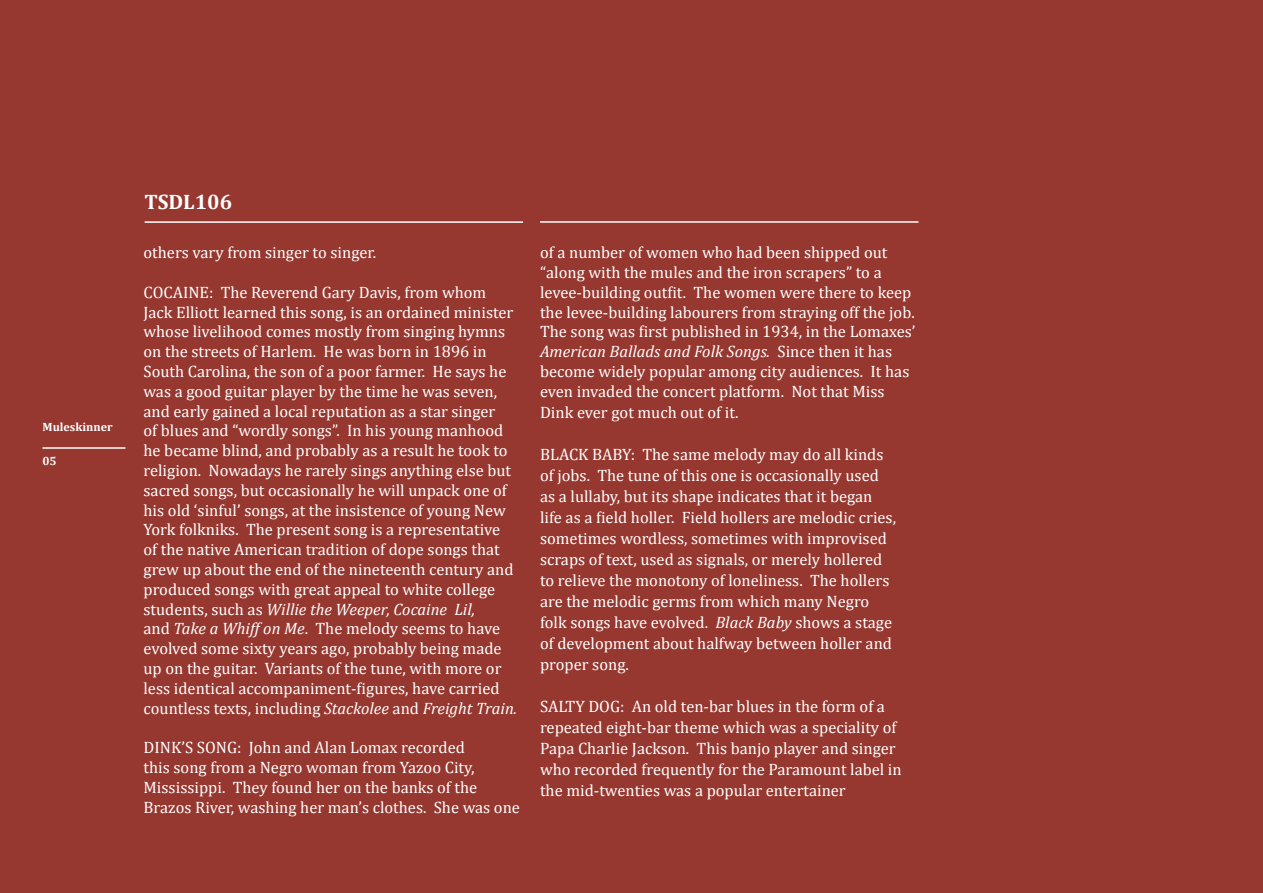
<style>
.page{position:relative;width:1263px;height:893px;background:#963830}
.page>*{position:absolute;margin:0;border:0;box-sizing:border-box;transform-origin:0 0}
.t1{font:700 21px "Cambria";color:#fff}
.t2{font:16.5px/19.8px "Cambria";color:#fff}
.t3{font:700 12px "Cambria";color:#fff}
.s1{font-style:italic}
</style>
<div class="page">
<hr style="left:145px;top:221px;width:378px;height:2px;background:#fff">
<hr style="left:540px;top:221px;width:378px;height:2px;background:#fff">
<hr style="left:43px;top:447px;width:82px;height:2px;background:#fff">
<p class="t3" style="left:43px;top:419px;width:72px">Muleskinner</p>
<p class="t3" style="left:43px;top:454px;width:16px">05</p>
<p class="t1" style="left:145px;top:189px;width:89px">TSDL106</p>
<p class="t2" style="left:144px;top:243px;width:234px">others vary from singer to singer.</p>
<p class="t2" style="left:144px;top:282px;width:375px">COCAINE: The Reverend Gary Davis, from whom Jack Elliott learned this song, is an ordained minister whose livelihood comes mostly from singing hymns on the streets of Harlem. He was born in 1896 in South Carolina, the son of a poor farmer. He says he was a good guitar player by the time he was seven, and early gained a local reputation as a star singer<br>of blues and “wordly songs”. In his young manhood he became blind, and probably as a result he took to religion. Nowadays he rarely sings anything else but sacred songs, but occasionally he will unpack one of his old ‘sinful’ songs, at the insistence of young New York folkniks. The present song is a representative of the native American tradition of dope songs that grew up about the end of the nineteenth century and produced songs with great appeal to white college students, such as <span class="s1">Willie the Weeper, Cocaine Lil,<br></span>and <span class="s1">Take a Whiff on Me</span>. The melody seems to have evolved some sixty years ago, probably being made up on the guitar. Variants of the tune, with more or less identical accompaniment-figures, have carried countless texts, including <span class="s1">Stackolee</span> and <span class="s1">Freight Train.</span></p>
<p class="t2" style="left:144px;top:738px;width:378px">DINK’S SONG: John and Alan Lomax recorded<br>this song from a Negro woman from Yazoo City, Mississippi. They found her on the banks of the Brazos River, washing her man’s clothes. She was one</p>
<p class="t2" style="left:540px;top:243px;width:377px">of a number of women who had been shipped out “along with the mules and the iron scrapers” to a levee-building outfit. The women were there to keep the levee-building labourers from straying off the job.<br>The song was first published in 1934, in the Lomaxes’ <span class="s1">American Ballads and Folk Songs.</span> Since then it has become widely popular among city audiences. It has even invaded the concert platform. Not that Miss Dink ever got much out of it.</p>
<p class="t2" style="left:540px;top:444px;width:358px;line-height:21px">BLACK BABY: The same melody may do all kinds of jobs. The tune of this one is occasionally used as a lullaby, but its shape indicates that it began life as a field holler. Field hollers are melodic cries, sometimes wordless, sometimes with improvised scraps of text, used as signals, or merely hollered to relieve the monotony of loneliness. The hollers are the melodic germs from which many Negro folk songs have evolved. <span class="s1">Black Baby</span> shows a stage of development about halfway between holler and proper song.</p>
<p class="t2" style="left:540px;top:696px;width:363px;line-height:21px">SALTY DOG: An old ten-bar blues in the form of a repeated eight-bar theme which was a speciality of Papa Charlie Jackson. This banjo player and singer who recorded frequently for the Paramount label in the mid-twenties was a popular entertainer</p>
</div>
